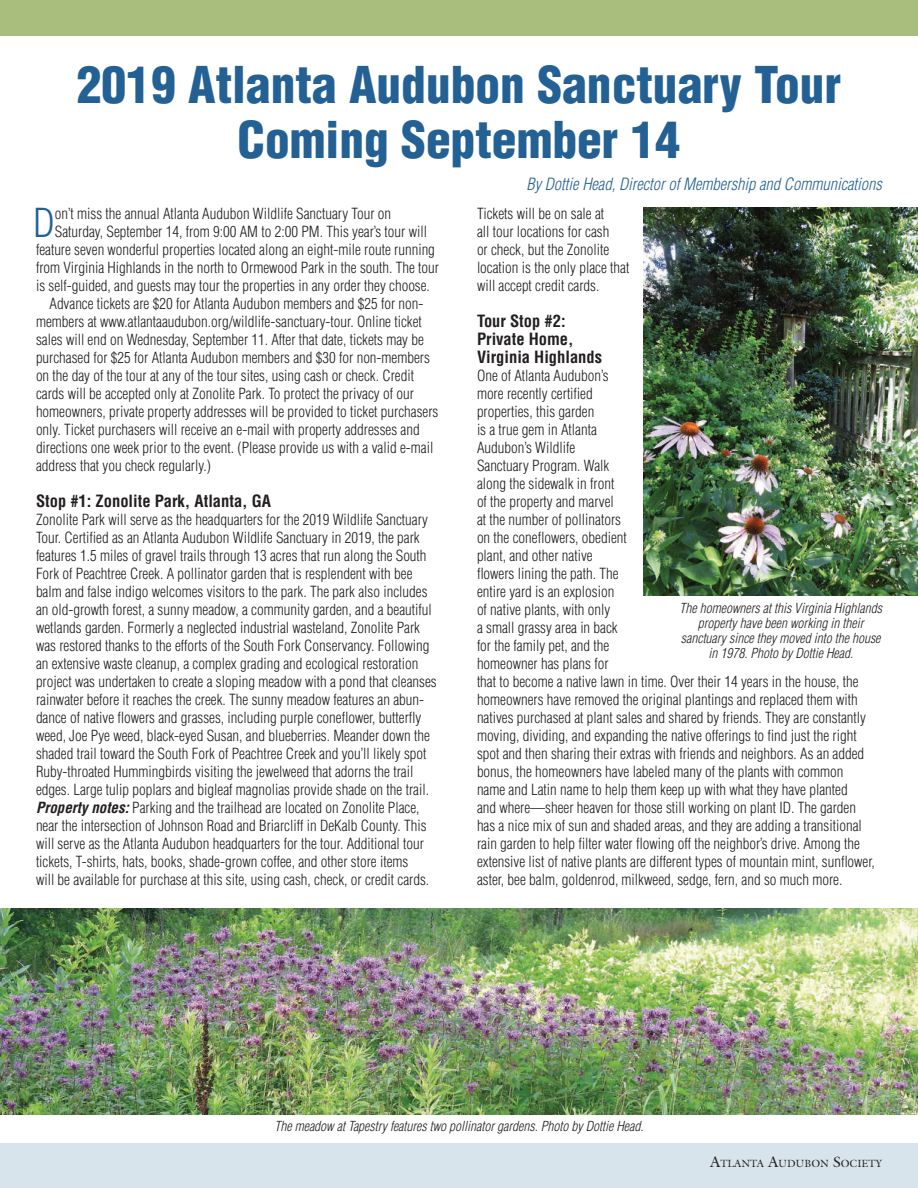
<style>
.page{position:relative;width:918px;height:1188px;background:#fff}
.page>*{position:absolute;margin:0;border:0;box-sizing:border-box;transform-origin:0 0}
.t1{font:900 condensed 49.5px/55.5px "Helvetica";color:#236194;text-align:center}
.t2{font:300 condensed 39px "Helvetica";color:#236194}
.t3{font:700 condensed 16.5px/18px "Helvetica";color:#231f20}
.t4{font:italic 300 condensed 16.5px "Helvetica";color:#236194}
.t5{font:300 condensed 15px/18px "Helvetica";color:#231f20}
.t6{font:italic 300 condensed 13.5px/15px "Helvetica";color:#231f20;text-align:center}
.t7{font:10.5px "Galliard";color:#231f20}
.s1{font-weight:700;font-style:italic}
.s2{font-size:15px}
</style>
<div class="page">
<div style="left:0;top:0;width:918px;height:36px;background:#a9bd7d"></div>
<img style="left:644px;top:207px;width:274px;height:389px">
<img style="left:0;top:909px;width:918px;height:205px">
<div style="left:0;top:1143px;width:918px;height:45px;background:#d8e4eb"></div>
<h1 class="t1" style="left:77px;top:56px;width:766px">2019 Atlanta Audubon Sanctuary Tour<br>Coming September 14</h1>
<p class="t4" style="left:526px;top:173px;width:357px">By Dottie Head, Director of Membership and Communications</p>
<h2 class="t2" style="left:33px;top:199px;width:23px">D</h2>
<p class="t5" style="left:55px;top:204px;width:338px">on’t miss the annual Atlanta Audubon Wildlife Sanctuary Tour on</p>
<p class="t5" style="left:55px;top:222px;width:374px">Saturday, September 14, from 9:00 AM to 2:00 PM. This year’s tour will</p>
<p class="t5" style="left:36px;top:240px;width:400px">feature seven wonderful properties located along an eight-mile route running</p>
<p class="t5" style="left:36px;top:258px;width:405px">from Virginia Highlands in the north to Ormewood Park in the south. The tour</p>
<p class="t5" style="left:36px;top:276px;width:395px">is self-guided, and guests may tour the properties in any order they choose.</p>
<p class="t5" style="left:50px;top:294px;width:375px">Advance tickets are $20 for Atlanta Audubon members and $25 for non-</p>
<p class="t5" style="left:36px;top:312px;width:387px">members at www.atlantaaudubon.org/wildlife-sanctuary-tour. Online ticket</p>
<p class="t5" style="left:36px;top:330px;width:389px">sales will end on Wednesday, September 11. After that date, tickets may be</p>
<p class="t5" style="left:36px;top:348px;width:395px">purchased for $25 for Atlanta Audubon members and $30 for non-members</p>
<p class="t5" style="left:36px;top:366px;width:380px">on the day of the tour at any of the tour sites, using cash or check. Credit</p>
<p class="t5" style="left:36px;top:384px;width:379px">cards will be accepted only at Zonolite Park. To protect the privacy of our</p>
<p class="t5" style="left:36px;top:402px;width:404px">homeowners, private property addresses will be provided to ticket purchasers</p>
<p class="t5" style="left:36px;top:420px;width:385px">only. Ticket purchasers will receive an e-mail with property addresses and</p>
<p class="t5" style="left:36px;top:438px;width:399px">directions one week prior to the event. (Please provide us with a valid e-mail</p>
<p class="t5" style="left:36px;top:456px;width:176px">address that you check regularly.)</p>
<p class="t3" style="left:36px;top:492px;width:237px">Stop #1: Zonolite Park, Atlanta, GA</p>
<p class="t5" style="left:36px;top:510px;width:402px">Zonolite Park will serve as the headquarters for the 2019 Wildlife Sanctuary Tour. Certified as an Atlanta Audubon Wildlife Sanctuary in 2019, the park features 1.5 miles of gravel trails through 13 acres that run along the South Fork of Peachtree Creek. A pollinator garden that is resplendent with bee balm and false indigo welcomes visitors to the park. The park also includes an old-growth forest, a sunny meadow, a community garden, and a beautiful wetlands garden. Formerly a neglected industrial wasteland, Zonolite Park was restored thanks to the efforts of the South Fork Conservancy. Following an extensive waste cleanup, a complex grading and ecological restoration project was undertaken to create a sloping meadow with a pond that cleanses rainwater before it reaches the creek. The sunny meadow features an abun&shy;dance of native flowers and grasses, including purple coneflower, butterfly weed, Joe Pye weed, black-eyed Susan, and blueberries. Meander down the shaded trail toward the South Fork of Peachtree Creek and you’ll likely spot Ruby-throated Hummingbirds visiting the jewelweed that adorns the trail edges. Large tulip poplars and bigleaf magnolias provide shade on the trail.<br><span class="s1">Property notes:</span> Parking and the trailhead are located on Zonolite Place, near the intersection of Johnson Road and Briarcliff in DeKalb County. This will serve as the Atlanta Audubon headquarters for the tour. Additional tour tickets, T-shirts, hats, books, shade-grown coffee, and other store items<br>will be available for purchase at this site, using cash, check, or credit cards.</p>
<p class="t5" style="left:477px;top:204px;width:154px">Tickets will be on sale at<br>all tour locations for cash<br>or check, but the Zonolite location is the only place that will accept credit cards.</p>
<p class="t3" style="left:477px;top:312px;width:127px">Tour Stop #2:<br>Private Home,<br>Virginia Highlands</p>
<p class="t5" style="left:477px;top:366px;width:399px">One of Atlanta Audubon’s<br>more recently certified<br>properties, this garden<br>is a true gem in Atlanta<br>Audubon’s Wildlife<br>Sanctuary Program. Walk<br>along the sidewalk in front<br>of the property and marvel<br>at the number of pollinators<br>on the coneflowers, obedient<br>plant, and other native<br>flowers lining the path. The<br>entire yard is an explosion<br>of native plants, with only<br>a small grassy area in back<br>for the family pet, and the<br>homeowner has plans for<br>that to become a native lawn in time. Over their 14 years in the house, the homeowners have removed the original plantings and replaced them with natives purchased at plant sales and shared by friends. They are constantly moving, dividing, and expanding the native offerings to find just the right spot and then sharing their extras with friends and neighbors. As an added bonus, the homeowners have labeled many of the plants with common name and Latin name to help them keep up with what they have planted<br>and where—sheer heaven for those still working on plant ID. The garden has a nice mix of sun and shaded areas, and they are adding a transitional rain garden to help filter water flowing off the neighbor’s drive. Among the extensive list of native plants are different types of mountain mint, sunflower, aster, bee balm, goldenrod, milkweed, sedge, fern, and so much more.</p>
<p class="t6" style="left:680px;top:600px;width:204px">The homeowners at this Virginia Highlands property have been working in their sanctuary since they moved into the house in 1978. Photo by Dottie Head.</p>
<p class="t6" style="left:275px;top:1119px;width:370px">The meadow at Tapestry features two pollinator gardens. Photo by Dottie Head.</p>
<p class="t7" style="left:710px;top:1157px;width:173px"><span class="s2">A</span>TLANTA <span class="s2">A</span>UDUBON <span class="s2">S</span>OCIETY</p>
</div>
